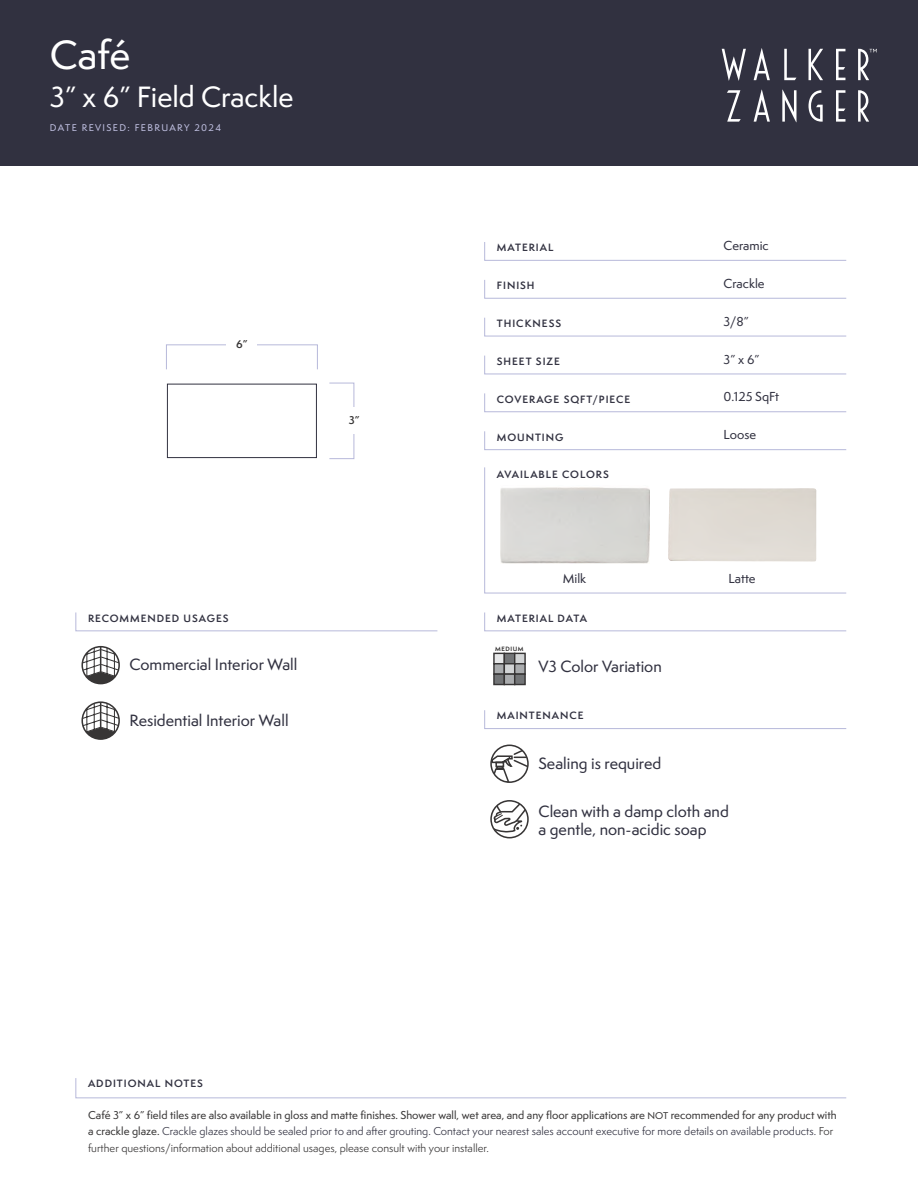
<style>
.page{position:relative;width:918px;height:1188px;background:#fff}
.page>*{position:absolute;margin:0;border:0;box-sizing:border-box;transform-origin:0 0}
.t1{font:500 37.5px "Semplicita Pro";color:#fff}
.t2{font:500 27px "Semplicita Pro";color:#fff}
.t3{font:500 15px/18px "Semplicita Pro";color:#313140}
.t4{font:500 12px "Semplicita Pro";color:#313140}
.t5{font:500 10.5px/16.5px "Semplicita Pro";color:#373535}
.t6{font:600 10.5px "Semplicita Pro";color:#373535}
.t7{font:600 9.75px "Semplicita Pro";letter-spacing:.1em;color:#313140}
.t8{font:500 9px "Semplicita Pro";letter-spacing:.15em;color:#bfbfe0}
.t9{font:700 5.7px "Semplicita Pro";letter-spacing:.1em;color:#373535}
.s1{font-size:9px}
.s2{font-weight:400;color:#313140}
.s3{font-weight:400}
</style>
<div class="page">
<div style="left:0;top:0;width:918px;height:166px;background:#313140"></div>
<svg style="left:809px;top:49px;width:14px;height:31px"></svg>
<svg style="left:722px;top:49px;width:24px;height:32px"></svg>
<svg style="left:754px;top:48px;width:16px;height:32px"></svg>
<svg style="left:784px;top:49px;width:12px;height:31px"></svg>
<svg style="left:836px;top:49px;width:9px;height:31px"></svg>
<svg style="left:858px;top:90px;width:11px;height:32px"></svg>
<svg style="left:754px;top:90px;width:16px;height:32px"></svg>
<svg style="left:782px;top:90px;width:15px;height:32px"></svg>
<svg style="left:809px;top:90px;width:14px;height:32px"></svg>
<svg style="left:727px;top:90px;width:14px;height:32px"></svg>
<svg style="left:836px;top:90px;width:9px;height:32px"></svg>
<svg style="left:858px;top:49px;width:19px;height:31px"></svg>
<svg style="left:484px;top:242px;width:363px;height:19px"></svg>
<svg style="left:484px;top:317px;width:363px;height:20px"></svg>
<svg style="left:484px;top:393px;width:363px;height:20px"></svg>
<svg style="left:484px;top:280px;width:363px;height:19px"></svg>
<svg style="left:484px;top:355px;width:363px;height:20px"></svg>
<svg style="left:484px;top:431px;width:363px;height:19px"></svg>
<div style="left:166px;top:344px;width:152px;height:26px;border:1px solid #b7b9da"></div>
<div style="left:227px;top:336px;width:30px;height:17px;background:#fff"></div>
<div style="left:329px;top:383px;width:25px;height:76px;border:1px solid #b7b9da"></div>
<div style="left:325px;top:408px;width:58px;height:26px;background:#fff"></div>
<div style="left:167px;top:384px;width:150px;height:74px;border:1px solid #313140"></div>
<svg style="left:484px;top:467px;width:362px;height:127px"></svg>
<svg style="left:484px;top:612px;width:363px;height:20px"></svg>
<svg style="left:484px;top:710px;width:363px;height:19px"></svg>
<svg style="left:75px;top:612px;width:363px;height:20px"></svg>
<svg style="left:82px;top:647px;width:37px;height:37px"></svg>
<div style="left:81px;top:646px;width:39px;height:38px;border:2px solid #373535;border-radius:50%"></div>
<svg style="left:84px;top:704px;width:35px;height:35px"></svg>
<div style="left:81px;top:701px;width:39px;height:39px;border:2px solid #373535;border-radius:50%"></div>
<div style="left:494px;top:653px;width:10px;height:11px;background:#e7e8e9"></div>
<div style="left:493px;top:653px;width:12px;height:11px;border:1px solid #373535"></div>
<div style="left:504px;top:653px;width:11px;height:11px;background:#737577;border:1px solid #373535"></div>
<div style="left:494px;top:664px;width:10px;height:10px;background:#aaacae"></div>
<div style="left:493px;top:663px;width:12px;height:12px;border:1px solid #373535"></div>
<div style="left:504px;top:663px;width:11px;height:12px;background:#d2d4d5;border:1px solid #373535"></div>
<div style="left:494px;top:674px;width:10px;height:11px;background:#737577"></div>
<div style="left:493px;top:673px;width:12px;height:12px;border:1px solid #373535"></div>
<div style="left:504px;top:674px;width:11px;height:11px;background:#aaacae"></div>
<div style="left:504px;top:673px;width:11px;height:12px;border:1px solid #373535"></div>
<div style="left:515px;top:653px;width:10px;height:11px;background:#d2d4d5"></div>
<div style="left:514px;top:653px;width:12px;height:11px;border:1px solid #373535"></div>
<div style="left:515px;top:664px;width:10px;height:10px;background:#aaacae"></div>
<div style="left:514px;top:663px;width:12px;height:12px;border:1px solid #373535"></div>
<div style="left:515px;top:674px;width:10px;height:11px;background:#737577"></div>
<div style="left:514px;top:673px;width:12px;height:12px;border:1px solid #373535"></div>
<div style="left:490px;top:800px;width:39px;height:38px;border:2px solid #373535;border-radius:50%"></div>
<svg style="left:491px;top:801px;width:37px;height:33px"></svg>
<svg style="left:75px;top:1078px;width:772px;height:21px"></svg>
<svg style="left:491px;top:746px;width:37px;height:36px"></svg>
<div style="left:490px;top:745px;width:39px;height:38px;border:2px solid #373535;border-radius:50%"></div>
<h1 class="t1" style="left:50px;top:28px;width:82px">Café</h1>
<h2 class="t2" style="left:50px;top:77px;width:245px">3” x 6” Field Crackle</h2>
<p class="t8" style="left:50px;top:121px;width:173px">DATE REVISED: FEBRUARY 2024</p>
<p class="t6" style="left:236px;top:336px;width:13px">6”</p>
<p class="t6" style="left:349px;top:413px;width:12px">3”</p>
<p class="t7" style="left:88px;top:611px;width:142px">RECOMMENDED USAGES</p>
<h3 class="t3" style="left:130px;top:655px;width:169px">Commercial Interior Wall</h3>
<h3 class="t3" style="left:130px;top:711px;width:160px">Residential Interior Wall</h3>
<p class="t7" style="left:497px;top:240px;width:58px">MATERIAL</p>
<p class="t4" style="left:724px;top:237px;width:47px">Ceramic</p>
<p class="t7" style="left:497px;top:278px;width:39px">FINISH</p>
<p class="t4" style="left:724px;top:275px;width:43px">Crackle</p>
<p class="t7" style="left:497px;top:316px;width:66px">THICKNESS</p>
<p class="t4" style="left:724px;top:313px;width:27px">3/8”</p>
<p class="t7" style="left:497px;top:354px;width:65px">SHEET SIZE</p>
<p class="t4" style="left:724px;top:351px;width:37px">3” x 6”</p>
<p class="t7" style="left:497px;top:392px;width:135px">COVERAGE SQFT/PIECE</p>
<p class="t4" style="left:724px;top:388px;width:57px">0.125 SqFt</p>
<p class="t7" style="left:497px;top:430px;width:68px">MOUNTING</p>
<p class="t4" style="left:724px;top:426px;width:34px">Loose</p>
<p class="t7" style="left:497px;top:468px;width:113px">AVAILABLE COLORS</p>
<p class="t4" style="left:563px;top:570px;width:25px">Milk</p>
<p class="t4" style="left:728px;top:570px;width:29px">Latte</p>
<p class="t7" style="left:497px;top:611px;width:92px">MATERIAL DATA</p>
<p class="t9" style="left:495px;top:644px;width:30px">MEDIUM</p>
<h3 class="t3" style="left:538px;top:657px;width:125px">V3 Color Variation</h3>
<p class="t7" style="left:497px;top:709px;width:88px">MAINTENANCE</p>
<h3 class="t3" style="left:538px;top:755px;width:124px">Sealing is required</h3>
<h3 class="t3" style="left:538px;top:802px;width:192px">Clean with a damp cloth and a gentle, non-acidic soap</h3>
<p class="t7" style="left:88px;top:1076px;width:117px">ADDITIONAL NOTES</p>
<p class="t5" style="left:88px;top:1107px;width:750px">Café 3” x 6” field tiles are also available in gloss and matte finishes. Shower wall, wet area, and any floor applications are <span class="s1">NOT</span> recommended for any product with a crackle glaze. <span class="s2">Crackle glazes should be sealed prior to and after grouting. Contact your nearest sales account executive for more details on available products.</span> <span class="s3">For further questions/information about additional usages, please consult with your installer.</span></p>
</div>
